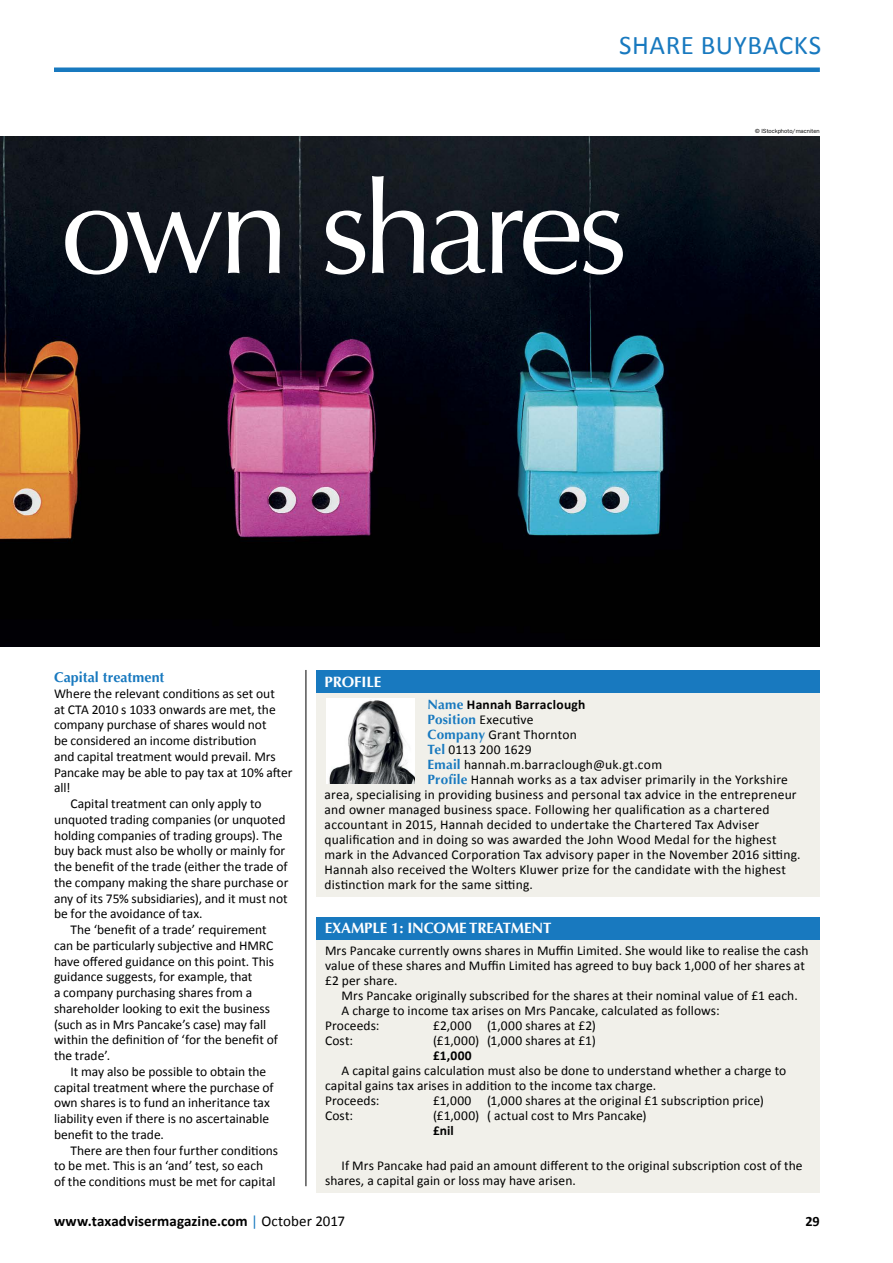
<style>
.page{position:relative;width:893px;height:1263px;background:#fff}
.page>*{position:absolute;margin:0;border:0;box-sizing:border-box;transform-origin:0 0}
.t1{font:128.55px "Optima";letter-spacing:-.06em;color:#fff}
.f-Strap_Master{font:27px "Calibri";letter-spacing:.025em;color:#1879bf}
.t2{font:700 15px "Calibri";letter-spacing:.005em;color:#000}
.t3{font:700 15px "Optima";letter-spacing:-.01em;color:#fff}
.F-Subhead_BLUE{font:700 14.25px "Optima";letter-spacing:.005em;color:#1879bf}
.t4{font:700 14.25px "Calibri";color:#000}
.F-Panel_Body1{font:13.5px/15px "Calibri";letter-spacing:.015em;color:#000}
.F-Body{font:13.5px/15.8px "Calibri";letter-spacing:-.005em;color:#000}
.F-Panel_Body{font:13.5px/15px "Calibri";letter-spacing:.005em;color:#000}
.F-Body_1{font:13.5px/15.8px "Calibri";letter-spacing:-.005em;color:#000}
.F-Panel_Body1-2{font:700 13.5px "Calibri";letter-spacing:.02em;color:#000}
.image_credit{font:6px "ITC Franklin Gothic Std";color:#000}
.s1{font-family:"Optima";color:#1879bf}
.s2{font-family:"Optima";font-weight:700;color:#1879bf}
.s3{font-weight:700}
.s4{font-weight:400;color:#1879bf}
.s5{font-weight:400}
</style>
<div class="page">
<hr style="left:54px;top:68px;width:766px;height:4px;background:#1879bf">
<img style="left:0;top:136px;width:820px;height:510px">
<div style="left:316px;top:690px;width:504px;height:207px;background:#f1f0ea"></div>
<div style="left:316px;top:670px;width:504px;height:23px;background:#1879bf"></div>
<img style="left:327px;top:699px;width:87px;height:84px">
<div style="left:316px;top:936px;width:504px;height:257px;background:#f1f0ea"></div>
<div style="left:316px;top:916px;width:504px;height:23px;background:#1879bf"></div>
<hr style="left:306px;top:670px;width:1px;height:516px;background:#000">
<p class="f-Strap_Master" style="left:619px;top:28px;width:204px">SHARE BUYBACKS</p>
<h1 class="t1" style="left:61px;top:154px;width:569px">own shares</h1>
<p class="image_credit" style="left:755px;top:128px;width:66px">© IStockphoto/macniten</p>
<p class="F-Subhead_BLUE" style="left:54px;top:669px;width:112px">Capital treatment</p>
<p class="F-Body_1" style="left:54px;top:686px;width:240px">Where the relevant conditions as set out<br>at CTA 2010 s 1033 onwards are met, the company purchase of shares would not<br>be considered an income distribution<br>and capital treatment would prevail. Mrs Pancake may be able to pay tax at 10% after all!</p>
<p class="F-Body" style="left:54px;top:796px;width:236px;text-indent:16px">Capital treatment can only apply to unquoted trading companies (or unquoted holding companies of trading groups). The buy back must also be wholly or mainly for the benefit of the trade (either the trade of the company making the share purchase or any of its 75% subsidiaries), and it must not be for the avoidance of tax.</p>
<p class="F-Body" style="left:54px;top:922px;width:225px;text-indent:16px">The ‘benefit of a trade’ requirement can be particularly subjective and HMRC have offered guidance on this point. This guidance suggests, for example, that<br>a company purchasing shares from a shareholder looking to exit the business (such as in Mrs Pancake’s case) may fall within the definition of ‘for the benefit of the trade’.</p>
<p class="F-Body" style="left:54px;top:1064px;width:221px;text-indent:16px">It may also be possible to obtain the capital treatment where the purchase of own shares is to fund an inheritance tax liability even if there is no ascertainable benefit to the trade.</p>
<p class="F-Body" style="left:54px;top:1142px;width:226px;text-indent:16px">There are then four further conditions to be met. This is an ‘and’ test, so each<br>of the conditions must be met for capital</p>
<p class="t3" style="left:325px;top:673px;width:58px">PROFILE</p>
<p class="F-Panel_Body1-2" style="left:428px;top:695px;width:159px"><span class="s1">Name</span> Hannah Barraclough</p>
<p class="F-Panel_Body1" style="left:428px;top:712px;width:108px"><span class="s2">Position</span> Executive</p>
<p class="F-Panel_Body1" style="left:428px;top:727px;width:151px"><span class="s2">Company</span> Grant Thornton</p>
<p class="F-Panel_Body1" style="left:428px;top:742px;width:106px"><span class="s2">Tel</span> 0113 200 1629</p>
<p class="F-Panel_Body1" style="left:428px;top:757px;width:236px"><span class="s2">Email</span> hannah.m.barraclough@uk.gt.com</p>
<p class="F-Panel_Body1" style="left:325px;top:772px;width:477px;text-indent:103px"><span class="s2">Profile</span> Hannah works as a tax adviser primarily in the Yorkshire area, specialising in providing business and personal tax advice in the entrepreneur and owner managed business space. Following her qualification as a chartered accountant in 2015, Hannah decided to undertake the Chartered Tax Adviser qualification and in doing so was awarded the John Wood Medal for the highest mark in the Advanced Corporation Tax advisory paper in the November 2016 sitting.<br>Hannah also received the Wolters Kluwer prize for the candidate with the highest distinction mark for the same sitting.</p>
<p class="t3" style="left:325px;top:920px;width:228px">EXAMPLE 1: INCOME TREATMENT</p>
<p class="F-Panel_Body1" style="left:325px;top:943px;width:485px">Mrs Pancake currently owns shares in Muffin Limited. She would like to realise the cash value of these shares and Muffin Limited has agreed to buy back 1,000 of her shares at £2 per share.</p>
<p class="F-Panel_Body" style="left:341px;top:988px;width:458px">Mrs Pancake originally subscribed for the shares at their nominal value of £1 each.</p>
<p class="F-Panel_Body" style="left:341px;top:1003px;width:380px">A charge to income tax arises on Mrs Pancake, calculated as follows:</p>
<p class="F-Panel_Body1" style="left:325px;top:1018px;width:56px">Proceeds:</p>
<p class="F-Panel_Body1" style="left:433px;top:1018px;width:164px">£2,000 (1,000 shares at £2)</p>
<p class="F-Panel_Body1" style="left:325px;top:1033px;width:30px">Cost:</p>
<p class="F-Panel_Body1" style="left:433px;top:1033px;width:164px">(£1,000) (1,000 shares at £1) <span class="s3">£1,000</span></p>
<p class="F-Panel_Body" style="left:325px;top:1063px;width:463px;text-indent:17px">A capital gains calculation must also be done to understand whether a charge to capital gains tax arises in addition to the income tax charge.</p>
<p class="F-Panel_Body1" style="left:325px;top:1093px;width:56px">Proceeds:</p>
<p class="F-Panel_Body1" style="left:433px;top:1093px;width:332px">£1,000 (1,000 shares at the original £1 subscription price)</p>
<p class="F-Panel_Body1" style="left:325px;top:1108px;width:30px">Cost:</p>
<p class="F-Panel_Body1" style="left:433px;top:1108px;width:215px">(£1,000) ( actual cost to Mrs Pancake) <span class="s3">£nil</span></p>
<p class="F-Panel_Body" style="left:325px;top:1158px;width:479px;text-indent:17px">If Mrs Pancake had paid an amount different to the original subscription cost of the shares, a capital gain or loss may have arisen.</p>
<p class="t2" style="left:54px;top:1212px;width:293px">www.taxadvisermagazine.com <span class="s4">|</span> <span class="s5">October 2017</span></p>
<p class="t4" style="left:805px;top:1212px;width:16px">29</p>
</div>
